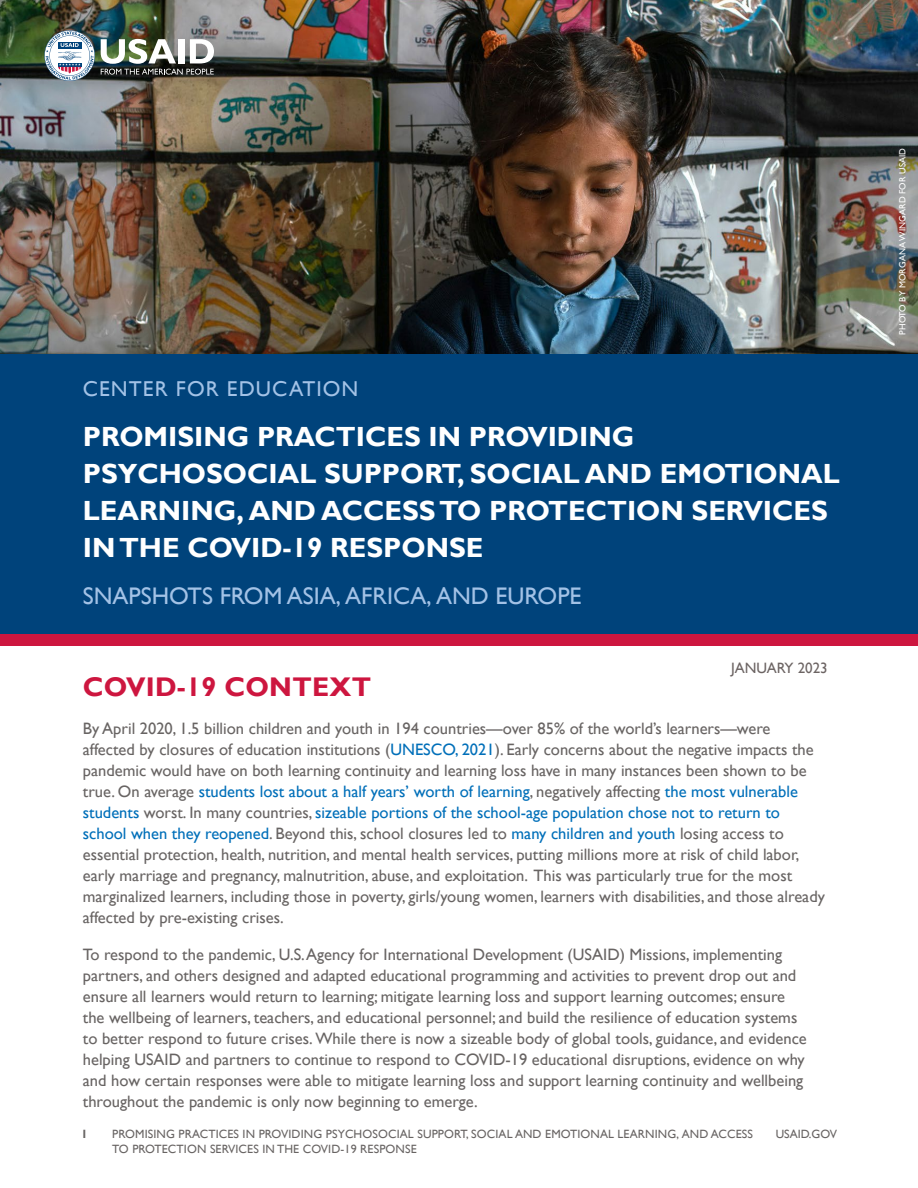
<style>
.page{position:relative;width:918px;height:1188px;background:#fff}
.page>*{position:absolute;margin:0;border:0;box-sizing:border-box;transform-origin:0 0}
.t1{font:700 27.75px/36.9px "Gill Sans";color:#fff}
.t2{font:700 27px "Gill Sans";letter-spacing:.01em;color:#cd163f}
.t3{font:24px "Gill Sans";color:#a3c2e6}
.t4{font:21.45px "Gill Sans";letter-spacing:.05em;color:#a3c2e6}
.t5{font:16.5px/21px "Gill Sans";color:#686463}
.t6{font:15px "Gill Sans";color:#6c6463}
.t7{font:12px/14.4px "Gill Sans";letter-spacing:.01em;color:#686463}
.t8{font:700 12px "Gill Sans";color:#686463}
.t9{font:9px "Gill Sans";letter-spacing:.01em;color:#fff}
.s1{color:#fff}
.s2{color:#006fb9}
</style>
<div class="page">
<img style="left:0;top:0;width:918px;height:354px">
<svg style="left:101px;top:39px;width:113px;height:36px"></svg>
<svg style="left:44px;top:30px;width:51px;height:51px"></svg>
<div style="left:0;top:354px;width:918px;height:281px;background:#00437b"></div>
<div style="left:0;top:634px;width:918px;height:12px;background:#cd163f"></div>
<h1 class="t4" style="left:83px;top:376px;width:277px">CENTER FOR EDUCATION</h1>
<p class="t1" style="left:83px;top:419px;width:759px">PROMISING PRACTICES IN PROVIDING PSYCHOSOCIAL SUPPORT, SOCIAL AND EMOTIONAL LEARNING, AND ACCESS TO PROTECTION SERVICES IN THE COVID-19 RESPONSE</p>
<h2 class="t3" style="left:83px;top:582px;width:500px">SNAPSHOTS FROM ASIA, AFRICA, AND EUROPE</h2>
<p class="t6" style="left:731px;top:659px;width:98px">JANUARY 2023</p>
<h2 class="t2" style="left:83px;top:671px;width:309px">COVID-19 CONTEXT<span class="s1">T</span></h2>
<p class="t5" style="left:83px;top:718px;width:744px">By April 2020, 1.5 billion children and youth in 194 countries—over 85% of the world’s learners—were affected by closures of education institutions (<span class="s2">UNESCO, 2021</span>). Early concerns about the negative impacts the pandemic would have on both learning continuity and learning loss have in many instances been shown to be true. On average <span class="s2">students lost about a half years’ worth of learning</span>, negatively affecting <span class="s2">the most vulnerable students</span> worst. In many countries, <span class="s2">sizeable portions of the school-age population chose not to return to school when they reopened</span>. Beyond this, school closures led to <span class="s2">many children and youth</span> losing access to essential protection, health, nutrition, and mental health services, putting millions more at risk of child labor, early marriage and pregnancy, malnutrition, abuse, and exploitation. This was particularly true for the most marginalized learners, including those in poverty, girls/young women, learners with disabilities, and those already affected by pre-existing crises.</p>
<p class="t5" style="left:83px;top:944px;width:725px">To respond to the pandemic, U.S.Agency for International Development (USAID) Missions, implementing partners, and others designed and adapted educational programming and activities to prevent drop out and ensure all learners would return to learning; mitigate learning loss and support learning outcomes; ensure the wellbeing of learners, teachers, and educational personnel; and build the resilience of education systems to better respond to future crises. While there is now a sizeable body of global tools, guidance, and evidence helping USAID and partners to continue to respond to COVID-19 educational disruptions, evidence on why and how certain responses were able to mitigate learning loss and support learning continuity and wellbeing throughout the pandemic is only now beginning to emerge.</p>
<p class="t8" style="left:81px;top:1127px;width:8px">1</p>
<p class="t7" style="left:112px;top:1127px;width:642px">PROMISING PRACTICES IN PROVIDING PSYCHOSOCIAL SUPPORT, SOCIAL AND EMOTIONAL LEARNING, AND ACCESS<br>TO PROTECTION SERVICES IN THE COVID-19 RESPONSE</p>
<p class="t7" style="left:776px;top:1127px;width:63px">USAID.GOV</p>
<p class="t9" style="left:897px;top:335px;width:188px;rotate:-90deg">PHOTO BY MORGANA WINGARD FOR USAID</p>
</div>
